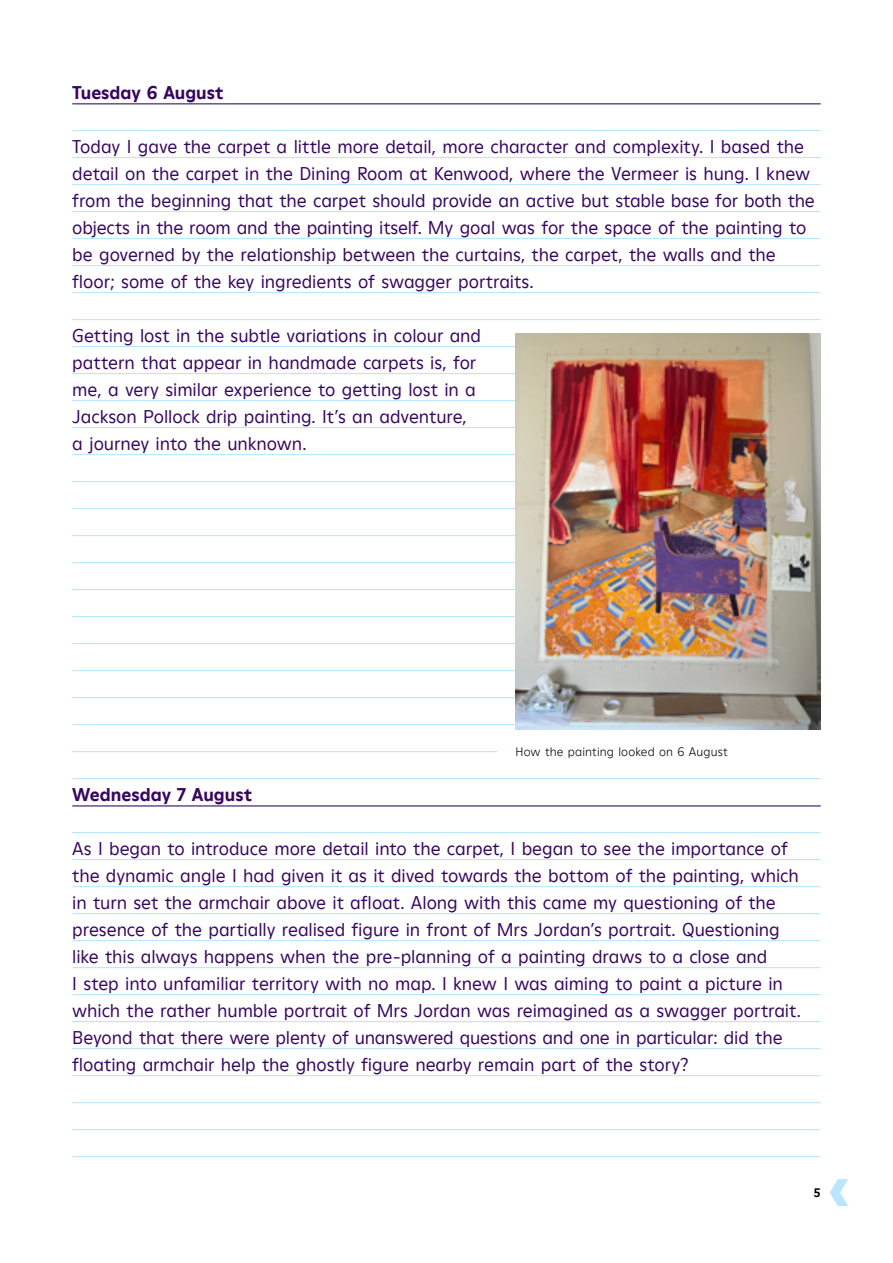
<style>
.page{position:relative;width:893px;height:1263px;background:#fff}
.page>*{position:absolute;margin:0;border:0;box-sizing:border-box;transform-origin:0 0}
.Heading_Bold_Purple{font:18px/27px "Heritage Moderne TT";letter-spacing:-.005em;color:#370760}
.Body_Regular_Purple{font:18px/27px "Heritage Moderne TT";letter-spacing:-.005em;color:#370760}
.Heading_Bold_Purple-2{font:700 18px "Heritage Moderne TT";color:#370760}
.Image_Caption_8_12{font:300 12px "Heritage Moderne TT";letter-spacing:.015em;color:#000}
.t1{font:700 12px "Heritage Moderne TT";color:#000}
</style>
<div class="page">
<svg style="left:830px;top:1179px;width:18px;height:27px"></svg>
<hr style="left:72px;top:103px;width:749px;height:1px;background:#bae6ff">
<hr style="left:72px;top:130px;width:749px;height:1px;background:#bae6ff">
<hr style="left:72px;top:157px;width:749px;height:1px;background:#bae6ff">
<hr style="left:72px;top:184px;width:749px;height:1px;background:#bae6ff">
<hr style="left:72px;top:211px;width:749px;height:1px;background:#bae6ff">
<hr style="left:72px;top:238px;width:749px;height:1px;background:#bae6ff">
<hr style="left:72px;top:265px;width:749px;height:1px;background:#bae6ff">
<hr style="left:72px;top:292px;width:749px;height:1px;background:#bae6ff">
<hr style="left:72px;top:319px;width:749px;height:1px;background:#bae6ff">
<hr style="left:72px;top:346px;width:749px;height:1px;background:#bae6ff">
<hr style="left:72px;top:373px;width:749px;height:1px;background:#bae6ff">
<hr style="left:72px;top:400px;width:749px;height:1px;background:#bae6ff">
<hr style="left:72px;top:427px;width:749px;height:1px;background:#bae6ff">
<hr style="left:72px;top:454px;width:749px;height:1px;background:#bae6ff">
<hr style="left:72px;top:481px;width:749px;height:1px;background:#bae6ff">
<hr style="left:72px;top:508px;width:749px;height:1px;background:#bae6ff">
<hr style="left:72px;top:535px;width:749px;height:1px;background:#bae6ff">
<hr style="left:72px;top:562px;width:749px;height:1px;background:#bae6ff">
<hr style="left:72px;top:589px;width:749px;height:1px;background:#bae6ff">
<hr style="left:72px;top:616px;width:749px;height:1px;background:#bae6ff">
<hr style="left:72px;top:643px;width:749px;height:1px;background:#bae6ff">
<hr style="left:72px;top:670px;width:749px;height:1px;background:#bae6ff">
<hr style="left:72px;top:697px;width:749px;height:1px;background:#bae6ff">
<hr style="left:72px;top:724px;width:749px;height:1px;background:#bae6ff">
<hr style="left:72px;top:751px;width:749px;height:1px;background:#bae6ff">
<hr style="left:72px;top:778px;width:749px;height:1px;background:#bae6ff">
<hr style="left:72px;top:805px;width:749px;height:1px;background:#bae6ff">
<hr style="left:72px;top:832px;width:749px;height:1px;background:#bae6ff">
<hr style="left:72px;top:859px;width:749px;height:1px;background:#bae6ff">
<hr style="left:72px;top:886px;width:749px;height:1px;background:#bae6ff">
<hr style="left:72px;top:913px;width:749px;height:1px;background:#bae6ff">
<hr style="left:72px;top:940px;width:749px;height:1px;background:#bae6ff">
<hr style="left:72px;top:967px;width:749px;height:1px;background:#bae6ff">
<hr style="left:72px;top:994px;width:749px;height:1px;background:#bae6ff">
<hr style="left:72px;top:1021px;width:749px;height:1px;background:#bae6ff">
<hr style="left:72px;top:1048px;width:749px;height:1px;background:#bae6ff">
<hr style="left:72px;top:1075px;width:749px;height:1px;background:#bae6ff">
<hr style="left:72px;top:1102px;width:749px;height:1px;background:#bae6ff">
<hr style="left:72px;top:1129px;width:749px;height:1px;background:#bae6ff">
<hr style="left:72px;top:1156px;width:749px;height:1px;background:#bae6ff">
<div style="left:497px;top:738px;width:324px;height:32px;background:#fff"></div>
<hr style="left:72px;top:104px;width:749px;height:1px;background:#370760">
<hr style="left:72px;top:806px;width:749px;height:1px;background:#370760">
<img style="left:516px;top:333px;width:305px;height:396px">
<p class="Heading_Bold_Purple-2" style="left:72px;top:80px;width:153px">Tuesday 6 August</p>
<p class="Body_Regular_Purple" style="left:72px;top:132px;width:744px">Today I gave the carpet a little more detail, more character and complexity. I based the detail on the carpet in the Dining Room at Kenwood, where the Vermeer is hung. I knew from the beginning that the carpet should provide an active but stable base for both the objects in the room and the painting itself. My goal was for the space of the painting to be governed by the relationship between the curtains, the carpet, the walls and the floor; some of the key ingredients of swagger portraits.</p>
<p class="Body_Regular_Purple" style="left:72px;top:321px;width:410px">Getting lost in the subtle variations in colour and pattern that appear in handmade carpets is, for me, a very similar experience to getting lost in a Jackson Pollock drip painting. It’s an adventure, a journey into the unknown.</p>
<p class="Image_Caption_8_12" style="left:515px;top:743px;width:214px">How the painting looked on 6 August</p>
<p class="Heading_Bold_Purple-2" style="left:72px;top:782px;width:181px">Wednesday 7 August</p>
<p class="Heading_Bold_Purple" style="left:72px;top:834px;width:730px">As I began to introduce more detail into the carpet, I began to see the importance of the dynamic angle I had given it as it dived towards the bottom of the painting, which in turn set the armchair above it afloat. Along with this came my questioning of the presence of the partially realised figure in front of Mrs Jordan’s portrait. Questioning like this always happens when the pre-planning of a painting draws to a close and<br>I step into unfamiliar territory with no map. I knew I was aiming to paint a picture in which the rather humble portrait of Mrs Jordan was reimagined as a swagger portrait.<br>Beyond that there were plenty of unanswered questions and one in particular: did the floating armchair help the ghostly figure nearby remain part of the story?</p>
<p class="t1" style="left:814px;top:1184px;width:8px">5</p>
</div>
